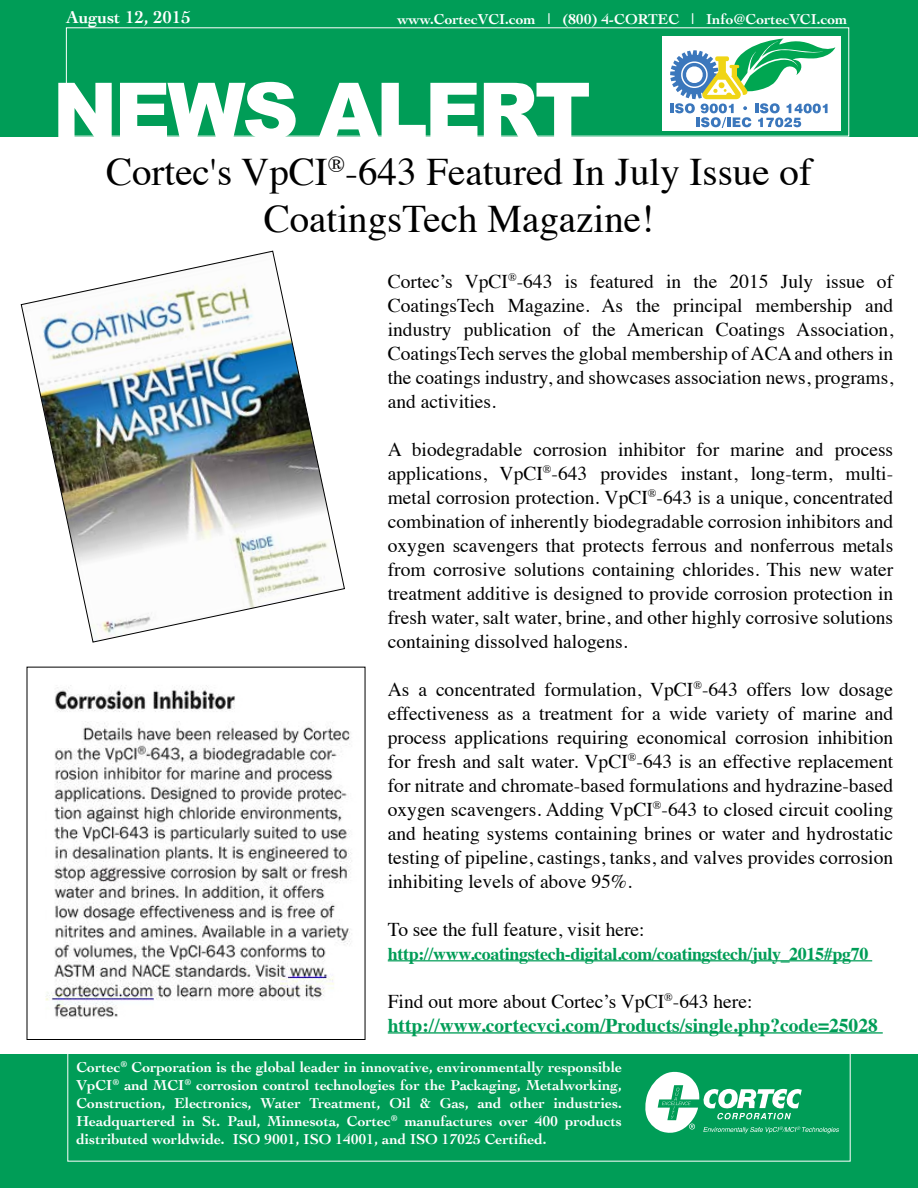
<style>
.page{position:relative;width:918px;height:1188px;background:#fff}
.page>*{position:absolute;margin:0;border:0;box-sizing:border-box;transform-origin:0 0}
.t1{font:900 78px "Arial";letter-spacing:-.04em;color:#fff}
.t2{font:39px/46.5px "Times";color:#000;text-align:center}
.t3{font:19.5px/24px "Times";color:#000;text-align:justify}
.t4{font:700 19.5px/24px "Times";color:#009d57}
.t5{font:700 18px "Times";letter-spacing:-.02em;color:#009d57}
.t6{font:700 18px "Cochin";color:#fff}
.t7{font:700 15px/18px "Cochin";color:#fff;text-align:justify}
.s1{font-weight:400;color:#000}
</style>
<div class="page">
<div style="left:0;top:0;width:918px;height:136px;background:#009d57"></div>
<div style="left:0;top:1054px;width:918px;height:134px;background:#009d57"></div>
<svg style="left:645px;top:1071px;width:194px;height:63px"></svg>
<div style="left:662px;top:36px;width:179px;height:94px;background:#fff"></div>
<svg style="left:670px;top:38px;width:165px;height:89px"></svg>
<hr style="left:388px;top:960px;width:484px;height:1px;background:#009d57">
<hr style="left:388px;top:1032px;width:495px;height:2px;background:#009d57">
<div style="left:67px;top:1052px;width:784px;height:110px;border:1px solid #fff"></div>
<img style="left:45px;top:685px;width:307px;height:334px">
<img style="left:21px;top:251px;width:324px;height:392px">
<p class="t6" style="left:66px;top:5px;width:126px">August 12, 2015</p>
<p class="t7" style="left:398px;top:10px;width:451px">www.CortecVCI.com | (800) 4-CORTEC | Info@CortecVCI.com</p>
<h1 class="t1" style="left:52px;top:54px;width:540px">NEWS ALERT</h1>
<h2 class="t2" style="left:106px;top:146px;width:707px">Cortec's VpCI<sup>®</sup>-643 Featured In July Issue of<br>CoatingsTech Magazine!</h2>
<p class="t3" style="left:388px;top:267px;width:507px">Cortec’s VpCI<sup>®</sup>-643 is featured in the 2015 July issue of CoatingsTech Magazine. As the principal membership and industry publication of the American Coatings Association, CoatingsTech serves the global membership of ACA and others in the coatings industry, and showcases association news, programs, and activities.</p>
<p class="t3" style="left:388px;top:435px;width:507px">A biodegradable corrosion inhibitor for marine and process applications, VpCI<sup>®</sup>-643 provides instant, long-term, multi&shy;metal corrosion protection. VpCI<sup>®</sup>-643 is a unique, concentrated combination of inherently biodegradable corrosion inhibitors and oxygen scavengers that protects ferrous and nonferrous metals from corrosive solutions containing chlorides. This new water treatment additive is designed to provide corrosion protection in fresh water, salt water, brine, and other highly corrosive solutions containing dissolved halogens.</p>
<p class="t3" style="left:388px;top:675px;width:507px">As a concentrated formulation, VpCI<sup>®</sup>-643 offers low dosage effectiveness as a treatment for a wide variety of marine and process applications requiring economical corrosion inhibition for fresh and salt water. VpCI<sup>®</sup>-643 is an effective replacement for nitrate and chromate-based formulations and hydrazine-based oxygen scavengers. Adding VpCI<sup>®</sup>-643 to closed circuit cooling and heating systems containing brines or water and hydrostatic testing of pipeline, castings, tanks, and valves provides corrosion inhibiting levels of above 95%.</p>
<p class="t3" style="left:388px;top:915px;width:258px">To see the full feature, visit here:</p>
<p class="t5" style="left:388px;top:936px;width:482px">http://www.coatingstech-digital.com/coatingstech/july_2015#pg70</p>
<p class="t4" style="left:388px;top:987px;width:492px"><span class="s1">Find out more about Cortec’s VpCI</span><sup>®</sup><span class="s1">-643 here: </span>http://www.cortecvci.com/Products/single.php?code=25028</p>
<p class="t7" style="left:76px;top:1057px;width:547px">Cortec<sup>®</sup> Corporation is the global leader in innovative, environmentally responsible VpCI<sup>®</sup> and MCI<sup>®</sup> corrosion control technologies for the Packaging, Metalworking, Construction, Electronics, Water Treatment, Oil &amp; Gas, and other industries.<br>Headquartered in St. Paul, Minnesota, Cortec<sup>®</sup> manufactures over 400 products distributed worldwide. ISO 9001, ISO 14001, and ISO 17025 Certified.</p>
</div>
